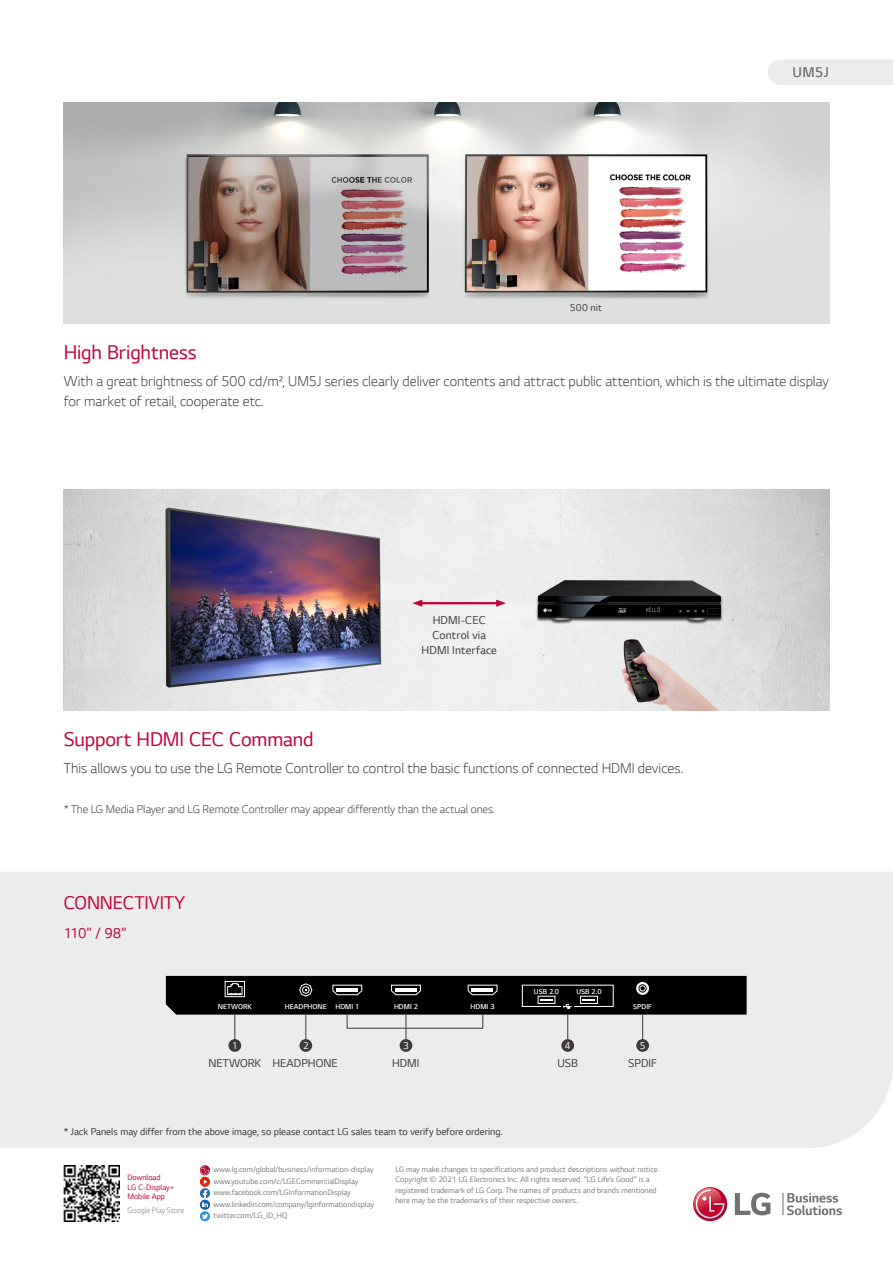
<style>
.page{position:relative;width:893px;height:1263px;background:#fff}
.page>*{position:absolute;margin:0;border:0;box-sizing:border-box;transform-origin:0 0}
.t1{font:21px "LG Smart";letter-spacing:-.01em;color:#c30037}
.t2{font:19.5px "LG Smart";color:#c30037}
.t3{font:300 15px/19.5px "LG Smart";color:#3e3a39}
.t4{font:15px "LG Smart";color:#c30037}
.t5{font:300 15px "LG Smart";color:#727171}
.t6{font:300 12px "LG Smart";color:#3e3a39}
.t7{font:12px/15px "LG Smart";color:#3e3a39;text-align:center}
.t8{font:10.5px "LG Smart";color:#3e3a39}
.t9{font:10.5px "LG Smart";color:#fff;scale:.95 1}
.t10{font:8.25px/11.6px "LG Smart";color:#7d7d7d}
.t11{font:8.25px/9.8px "LG Smart";color:#c30037}
.t12{font:300 8.25px "LG Smart";color:#7d7d7d}
.t13{font:300 7.5px "LG Smart";color:#fff}
</style>
<div class="page">
<div style="left:0;top:872px;width:893px;height:276px;background:#ebecec"></div>
<div style="left:768px;top:60px;width:125px;height:25px;background:#ebecec"></div>
<svg style="left:782px;top:1193px;width:60px;height:22px"></svg>
<svg style="left:735px;top:1193px;width:35px;height:22px"></svg>
<svg style="left:693px;top:1187px;width:34px;height:34px"></svg>
<svg style="left:694px;top:1188px;width:31px;height:31px"></svg>
<div style="left:200px;top:1177px;width:10px;height:10px;background:#e72410;border-radius:50%"></div>
<div style="left:200px;top:1211px;width:10px;height:10px;background:#3596d4;border-radius:50%"></div>
<svg style="left:202px;top:1214px;width:6px;height:5px"></svg>
<svg style="left:200px;top:1165px;width:10px;height:10px"></svg>
<svg style="left:201px;top:1166px;width:8px;height:8px"></svg>
<svg style="left:200px;top:1199px;width:10px;height:11px"></svg>
<svg style="left:200px;top:1180px;width:10px;height:27px"></svg>
<img style="left:64px;top:1165px;width:56px;height:56px">
<img style="left:64px;top:489px;width:765px;height:221px">
<hr style="left:420px;top:602px;width:78px;height:2px;background:#c30037">
<svg style="left:496px;top:600px;width:10px;height:7px"></svg>
<svg style="left:412px;top:600px;width:10px;height:7px"></svg>
<img style="left:64px;top:102px;width:765px;height:221px">
<div style="left:228px;top:1039px;width:13px;height:13px;background:#3e3a39;border-radius:50%"></div>
<div style="left:299px;top:1039px;width:13px;height:13px;background:#3e3a39;border-radius:50%"></div>
<div style="left:400px;top:1039px;width:12px;height:13px;background:#3e3a39;border-radius:50%"></div>
<div style="left:561px;top:1039px;width:13px;height:13px;background:#3e3a39;border-radius:50%"></div>
<div style="left:636px;top:1039px;width:13px;height:13px;background:#3e3a39;border-radius:50%"></div>
<svg style="left:166px;top:976px;width:581px;height:65px;background:#666"></svg>
<h1 class="t1" style="left:64px;top:338px;width:134px">High Brightness</h1>
<p class="t8" style="left:570px;top:300px;width:34px">500 nit</p>
<h3 class="t5" style="left:792px;top:62px;width:38px">UM5J</h3>
<h3 class="t3" style="left:64px;top:371px;width:767px">With a great brightness of 500 cd/m², UM5J series clearly deliver contents and attract public attention, which is the ultimate display for market of retail, cooperate etc.</h3>
<h3 class="t7" style="left:422px;top:612px;width:77px">HDMI-CEC<br>Control via<br>HDMI Interface</h3>
<h1 class="t1" style="left:64px;top:725px;width:251px">Support HDMI CEC Command</h1>
<h3 class="t3" style="left:64px;top:758px;width:621px">This allows you to use the LG Remote Controller to control the basic functions of connected HDMI devices.</h3>
<h3 class="t6" style="left:64px;top:801px;width:432px">* The LG Media Player and LG Remote Controller may appear differently than the actual ones.</h3>
<h2 class="t2" style="left:64px;top:889px;width:123px">CONNECTIVITY</h2>
<h3 class="t4" style="left:64px;top:923px;width:65px">110" / 98"</h3>
<p class="t13" style="left:218px;top:1001px;width:35px">NETWORK</p>
<p class="t13" style="left:285px;top:1001px;width:76px">HEADPHONE HDMI 1</p>
<p class="t13" style="left:394px;top:1001px;width:25px">HDMI 2</p>
<p class="t13" style="left:471px;top:1001px;width:25px">HDMI 3</p>
<p class="t13" style="left:534px;top:986px;width:27px">USB 2.0</p>
<p class="t13" style="left:576px;top:986px;width:27px">USB 2.0</p>
<p class="t13" style="left:633px;top:1001px;width:20px">SPDIF</p>
<p class="t9" style="left:232px;top:1038px;width:7px">1</p>
<p class="t9" style="left:303px;top:1038px;width:7px">2</p>
<p class="t9" style="left:403px;top:1038px;width:7px">3</p>
<p class="t9" style="left:565px;top:1038px;width:7px">4</p>
<p class="t9" style="left:640px;top:1038px;width:7px">5</p>
<h3 class="t7" style="left:208px;top:1055px;width:54px">NETWORK</h3>
<h3 class="t7" style="left:392px;top:1055px;width:29px">HDMI</h3>
<h3 class="t7" style="left:557px;top:1055px;width:22px">USB</h3>
<h3 class="t7" style="left:628px;top:1055px;width:30px">SPDIF</h3>
<h3 class="t7" style="left:272px;top:1055px;width:67px">HEADPHONE</h3>
<p class="t8" style="left:64px;top:1125px;width:440px">* Jack Panels may differ from the above image, so please contact LG sales team to verify before ordering.</p>
<p class="t11" style="left:128px;top:1172px;width:48px">Download<br>LG C-Display+<br>Mobile App</p>
<p class="t12" style="left:128px;top:1205px;width:58px">Google Play Store</p>
<p class="t10" style="left:213px;top:1163px;width:162px">www.lg.com/global/business/information-display www.youtube.com/c/LGECommercialDisplay www.facebook.com/LGInformationDisplay www.linkedin.com/company/lginformationdisplay twitter.com/LG_ID_HQ</p>
<p class="t10" style="left:395px;top:1163px;width:265px;line-height:10.5px">LG may make changes to specifications and product descriptions without notice.<br>Copyright © 2021 LG Electronics Inc. All rights reserved. “LG Life’s Good” is a registered trademark of LG Corp. The names of products and brands mentioned here may be the trademarks of their respective owners.</p>
</div>
